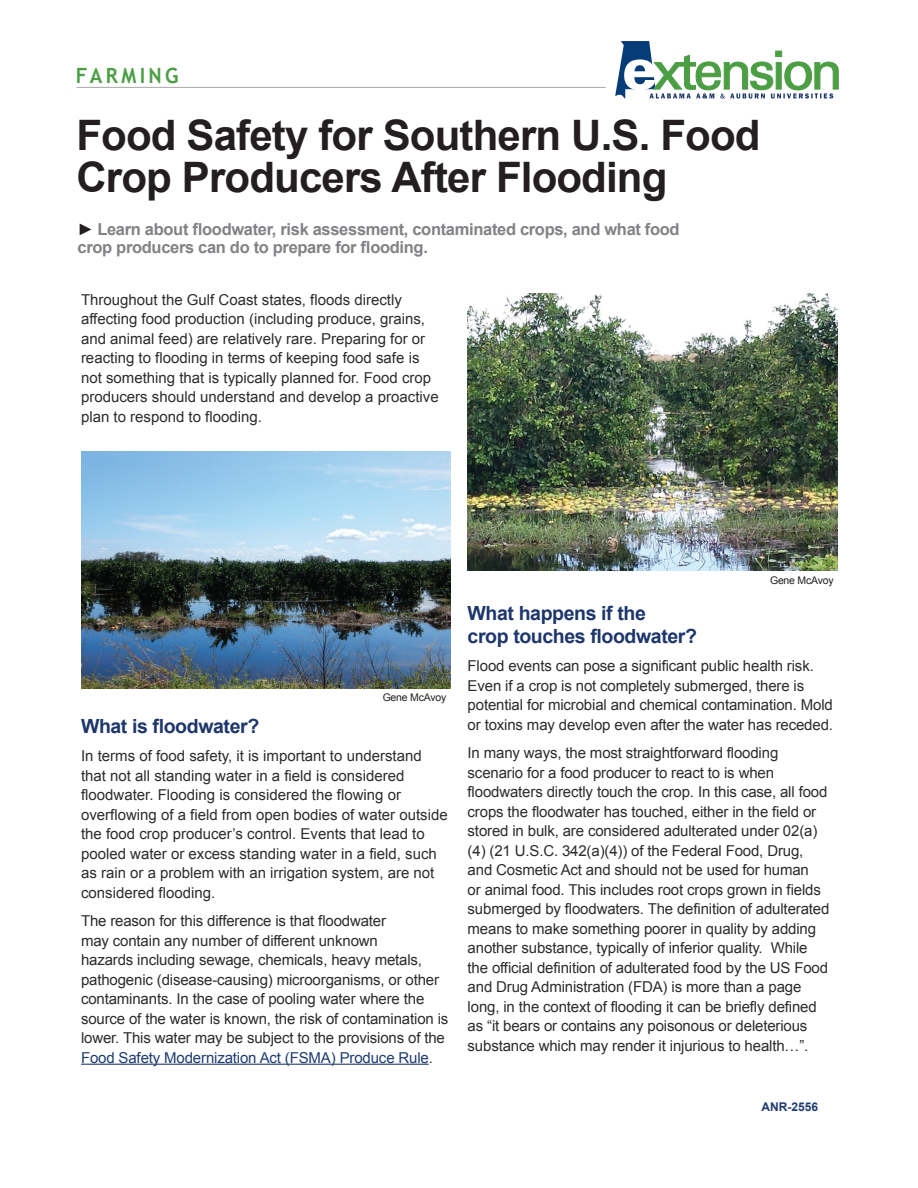
<style>
.page{position:relative;width:918px;height:1188px;background:#fff}
.page>*{position:absolute;margin:0;border:0;box-sizing:border-box;transform-origin:0 0}
.t1{font:700 42px/42px "Arial";letter-spacing:-.02em;color:#231f20}
.t2{font:700 21px "Trebuchet MS";letter-spacing:.17em;color:#4c9e45;scale:.95 1}
.t3{font:700 19.5px/22.5px "Arial";letter-spacing:-.02em;color:#1d366c}
.t4{font:700 16.5px/18px "Arial";letter-spacing:-.02em;color:#808285}
.t5{font:15px/19.5px "Arial";letter-spacing:-.01em;color:#2e2b2c}
.t6{font:700 12px "Arial";color:#1f3b70}
.t7{font:10.5px "Arial";letter-spacing:-.02em;color:#231f20}
.s1{color:#231f20}
.s2{color:#1f3b70}
</style>
<div class="page">
<svg style="left:615px;top:41px;width:224px;height:58px"></svg>
<hr style="left:76px;top:87px;width:530px;height:1px;background:#231f20">
<img style="left:81px;top:452px;width:369px;height:236px">
<img style="left:468px;top:294px;width:369px;height:276px">
<hr style="left:81px;top:1064px;width:348px;height:1px;background:#1f3b70">
<h2 class="t2" style="left:76px;top:62px;width:110px">FARMING</h2>
<h1 class="t1" style="left:76px;top:116px;width:686px">Food Safety for Southern U.S. Food<br>Crop Producers After Flooding</h1>
<p class="t4" style="left:78px;top:220px;width:604px"><span class="s1">►</span> Learn about floodwater, risk assessment, contaminated crops, and what food crop producers can do to prepare for flooding.</p>
<p class="t5" style="left:81px;top:290px;width:359px">Throughout the Gulf Coast states, floods directly affecting food production (including produce, grains, and animal feed) are relatively rare. Preparing for or reacting to flooding in terms of keeping food safe is not something that is typically planned for. Food crop producers should understand and develop a proactive plan to respond to flooding.</p>
<p class="t7" style="left:770px;top:574px;width:65px">Gene McAvoy</p>
<p class="t7" style="left:383px;top:691px;width:65px">Gene McAvoy</p>
<h3 class="t3" style="left:81px;top:715px;width:180px">What is floodwater?</h3>
<p class="t5" style="left:81px;top:746px;width:368px">In terms of food safety, it is important to understand that not all standing water in a field is considered floodwater. Flooding is considered the flowing or overflowing of a field from open bodies of water outside the food crop producer’s control. Events that lead to pooled water or excess standing water in a field, such as rain or a problem with an irrigation system, are not considered flooding.</p>
<p class="t5" style="left:81px;top:911px;width:369px">The reason for this difference is that floodwater<br>may contain any number of different unknown<br>hazards including sewage, chemicals, heavy metals, pathogenic (disease-causing) microorganisms, or other contaminants. In the case of pooling water where the source of the water is known, the risk of contamination is lower. This water may be subject to the provisions of the <span class="s2">Food Safety Modernization Act (FSMA) Produce Rule</span>.</p>
<h3 class="t3" style="left:468px;top:603px;width:231px">What happens if the<br>crop touches floodwater?</h3>
<p class="t5" style="left:468px;top:656px;width:367px">Flood events can pose a significant public health risk.<br>Even if a crop is not completely submerged, there is potential for microbial and chemical contamination. Mold or toxins may develop even after the water has receded.</p>
<p class="t5" style="left:468px;top:743px;width:363px">In many ways, the most straightforward flooding scenario for a food producer to react to is when floodwaters directly touch the crop. In this case, all food crops the floodwater has touched, either in the field or stored in bulk, are considered adulterated under 02(a) (4) (21 U.S.C. 342(a)(4)) of the Federal Food, Drug, and Cosmetic Act and should not be used for human<br>or animal food. This includes root crops grown in fields submerged by floodwaters. The definition of adulterated means to make something poorer in quality by adding another substance, typically of inferior quality. While the official definition of adulterated food by the US Food and Drug Administration (FDA) is more than a page long, in the context of flooding it can be briefly defined as “it bears or contains any poisonous or deleterious substance which may render it injurious to health…”.</p>
<p class="t6" style="left:761px;top:1099px;width:58px">ANR-2556</p>
</div>
